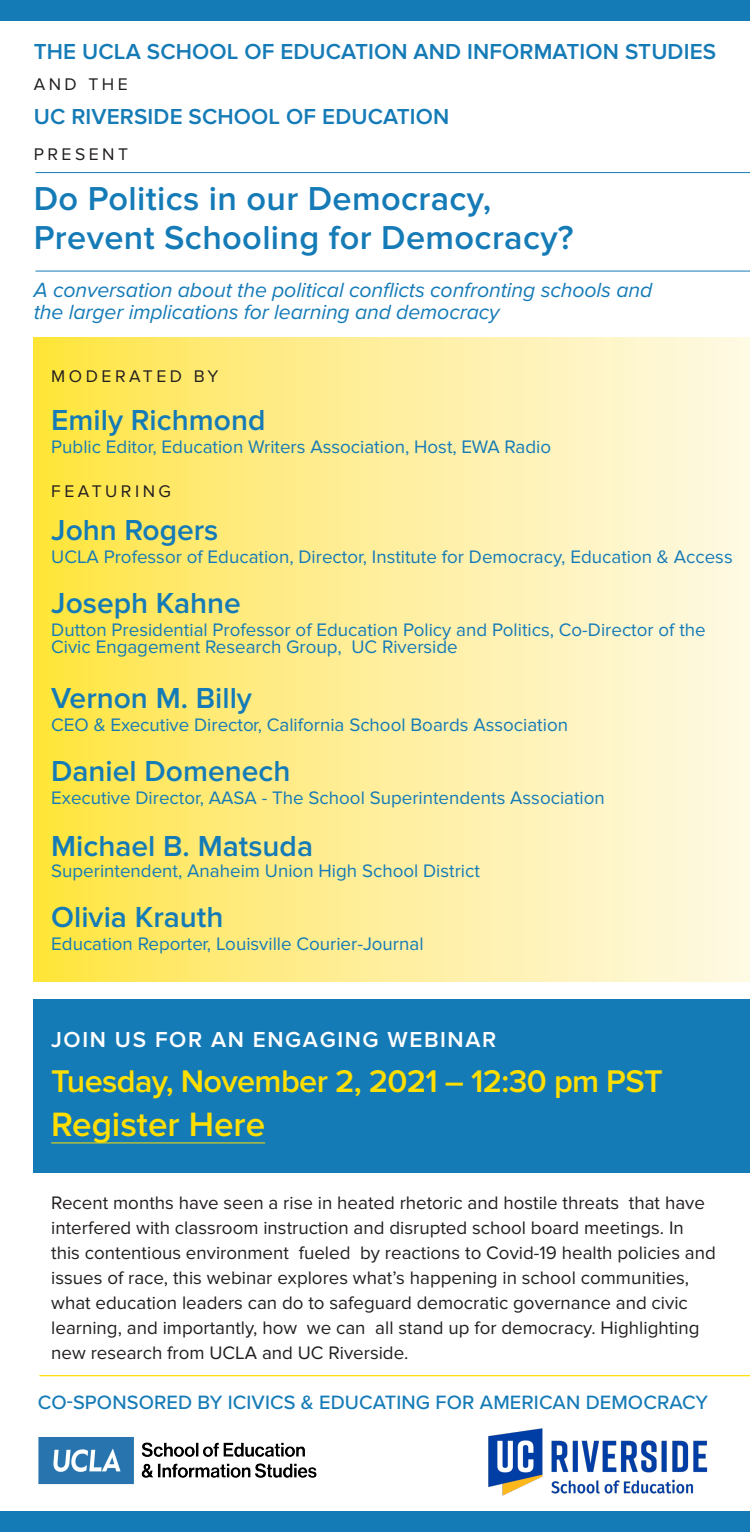
<style>
.page{position:relative;width:750px;height:1532px;background:#fff}
.page>*{position:absolute;margin:0;border:0;box-sizing:border-box;transform-origin:0 0}
.t1{font:600 35px "Proxima Nova";color:#ffdf01}
.t2{font:600 34.38px "Proxima Nova";letter-spacing:.01em;color:#157bb7}
.t3{font:600 32.5px "Proxima Nova";letter-spacing:-.02em;color:#ffdf01}
.t4{font:600 30px "Proxima Nova";color:#157bb7}
.t5{font:600 22.5px "Proxima Nova";letter-spacing:.005em;color:#157bb7}
.t6{font:600 22.5px "Proxima Nova";letter-spacing:.07em;color:#fff}
.t7{font:italic 21.25px/22.5px "Proxima Nova";letter-spacing:-.005em;color:#157bb7}
.t8{font:500 20px "Proxima Nova";letter-spacing:.005em;color:#157bb7}
.t9{font:18.75px/17.5px "Proxima Nova";color:#157bb7}
.t10{font:18.75px/25px "Proxima Nova";color:#231f20}
.t11{font:17.5px "Proxima Nova";letter-spacing:.2em;color:#231f20}
</style>
<div class="page">
<div style="left:34px;top:999px;width:716px;height:173px;background:#157bb7"></div>
<svg style="left:34px;top:337px;width:716px;height:644px"></svg>
<div style="left:0;top:0;width:750px;height:20px;background:#157bb7"></div>
<div style="left:0;top:1511px;width:750px;height:20px;background:#157bb7"></div>
<img style="left:38px;top:1437px;width:279px;height:48px">
<hr style="left:36px;top:172px;width:714px;height:1px;background:#157bb7">
<hr style="left:36px;top:271px;width:714px;height:1px;background:#157bb7">
<hr style="left:39px;top:1374px;width:711px;height:2px;background:#ffdf01">
<img style="left:488px;top:1428px;width:220px;height:68px">
<hr style="left:51px;top:1142px;width:214px;height:1px;background:#ffdf01">
<p class="t5" style="left:34px;top:39px;width:684px">THE UCLA SCHOOL OF EDUCATION AND INFORMATION STUDIES</p>
<p class="t11" style="left:34px;top:74px;width:96px">AND THE</p>
<p class="t5" style="left:34px;top:104px;width:417px">UC RIVERSIDE SCHOOL OF EDUCATION</p>
<p class="t11" style="left:34px;top:144px;width:96px">PRESENT</p>
<p class="t2" style="left:34px;top:179px;width:459px">Do Politics in our Democracy,</p>
<p class="t2" style="left:34px;top:218px;width:541px">Prevent Schooling for Democracy?</p>
<p class="t7" style="left:34px;top:278px;width:620px">A conversation about the political conflicts confronting schools and the larger implications for learning and democracy</p>
<p class="t11" style="left:51px;top:366px;width:169px">MODERATED BY</p>
<p class="t4" style="left:51px;top:403px;width:216px">Emily Richmond</p>
<p class="t9" style="left:51px;top:438px;width:501px">Public Editor, Education Writers Association, Host, EWA Radio</p>
<p class="t11" style="left:51px;top:481px;width:121px">FEATURING</p>
<p class="t4" style="left:51px;top:512px;width:169px">John Rogers</p>
<p class="t9" style="left:51px;top:548px;width:683px">UCLA Professor of Education, Director, Institute for Democracy, Education &amp; Access</p>
<p class="t4" style="left:51px;top:585px;width:191px">Joseph Kahne</p>
<p class="t9" style="left:51px;top:621px;width:656px">Dutton Presidential Professor of Education Policy and Politics, Co-Director of the<br>Civic Engagement Research Group, UC Riverside</p>
<p class="t4" style="left:51px;top:681px;width:202px">Vernon M. Billy</p>
<p class="t9" style="left:51px;top:716px;width:518px">CEO &amp; Executive Director, California School Boards Association</p>
<p class="t4" style="left:51px;top:753px;width:241px">Daniel Domenech</p>
<p class="t9" style="left:51px;top:789px;width:555px">Executive Director, AASA - The School Superintendents Association</p>
<p class="t4" style="left:51px;top:828px;width:263px">Michael B. Matsuda</p>
<p class="t9" style="left:51px;top:862px;width:430px">Superintendent, Anaheim Union High School District</p>
<p class="t4" style="left:51px;top:899px;width:174px">Olivia Krauth</p>
<p class="t9" style="left:51px;top:935px;width:374px">Education Reporter, Louisville Courier-Journal</p>
<p class="t6" style="left:51px;top:1026px;width:447px">JOIN US FOR AN ENGAGING WEBINAR</p>
<p class="t3" style="left:51px;top:1062px;width:613px">Tuesday, November 2, 2021 – 12:30 pm PST</p>
<p class="t1" style="left:51px;top:1104px;width:215px">Register Here</p>
<p class="t10" style="left:51px;top:1190px;width:666px">Recent months have seen a rise in heated rhetoric and hostile threats that have interfered with classroom instruction and disrupted school board meetings. In this contentious environment fueled by reactions to Covid-19 health policies and issues of race, this webinar explores what’s happening in school communities, what education leaders can do to safeguard democratic governance and civic learning, and importantly, how we can all stand up for democracy. Highlighting new research from UCLA and UC Riverside.</p>
<p class="t8" style="left:38px;top:1386px;width:672px">CO-SPONSORED BY ICIVICS &amp; EDUCATING FOR AMERICAN DEMOCRACY</p>
</div>
